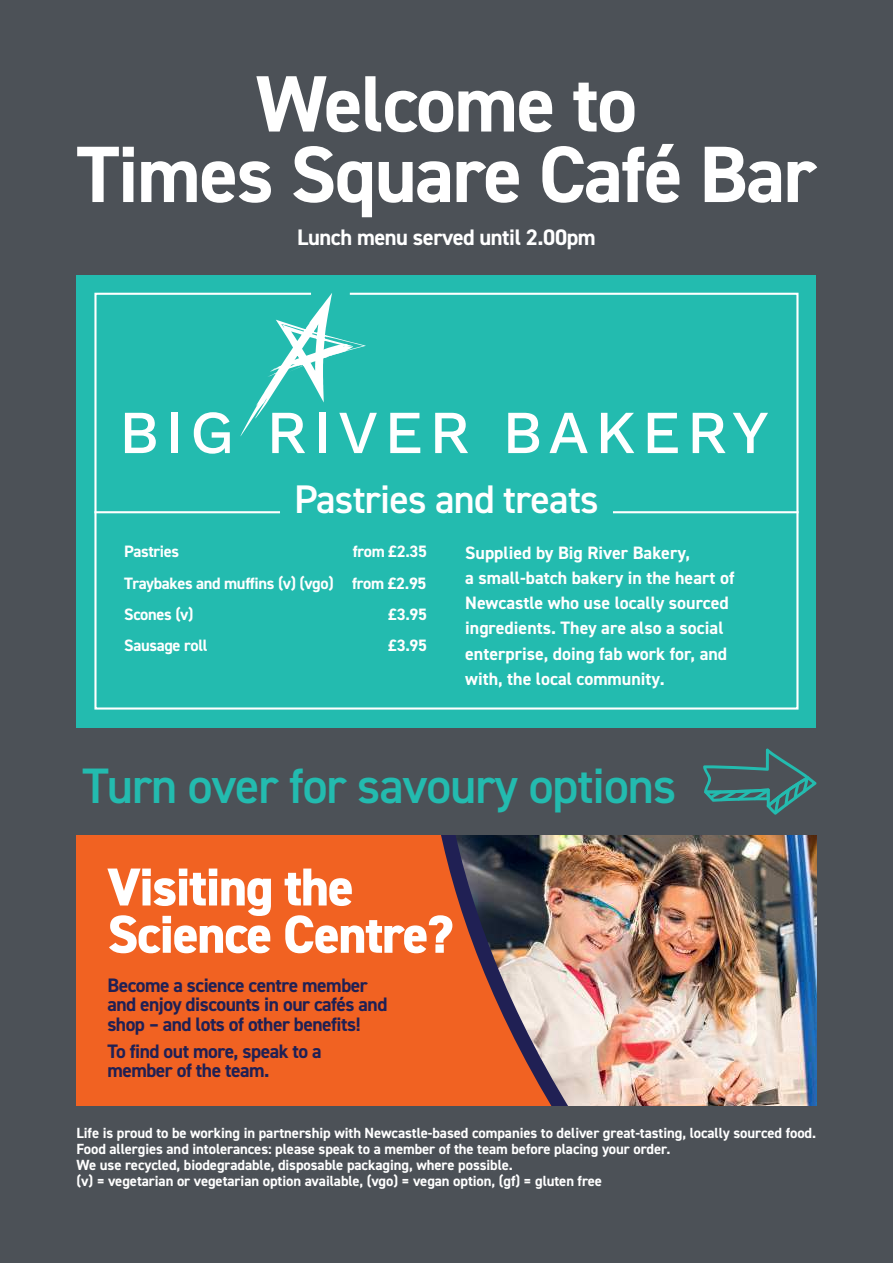
<style>
.page{position:relative;width:893px;height:1263px;background:#4c5157}
.page>*{position:absolute;margin:0;border:0;box-sizing:border-box;transform-origin:0 0}
.t1{font:700 80.1px/70.5px "DIN2014";letter-spacing:-.02em;color:#fff;text-align:center}
.t2{font:800 53.55px/47.2px "DIN2014";letter-spacing:-.025em;color:#fff}
.t3{font:600 49.95px "DIN2014";letter-spacing:-.02em;color:#23bbaf}
.t4{font:600 40.05px "DIN2014";letter-spacing:-.02em;color:#fff}
.t5{font:700 22.5px "DIN2014";letter-spacing:-.02em;color:#fff}
.t6{font:700 19.5px/19.5px "DIN2014";letter-spacing:-.025em;color:#202054}
.t7{font:700 18px/25.2px "DIN2014";color:#fff}
.t8{font:700 16.5px/31px "DIN2014";letter-spacing:-.02em;color:#fff;text-align:justify}
.t9{font:700 14.7px/16.2px "DIN2014";letter-spacing:-.005em;color:#fff}
</style>
<div class="page">
<div style="left:77px;top:275px;width:739px;height:452px;background:#23bbaf"></div>
<svg style="left:94px;top:292px;width:705px;height:418px"></svg>
<svg style="left:125px;top:413px;width:31px;height:40px"></svg>
<div style="left:171px;top:413px;width:7px;height:40px;background:#fff"></div>
<svg style="left:194px;top:412px;width:36px;height:42px"></svg>
<svg style="left:390px;top:413px;width:30px;height:40px"></svg>
<svg style="left:435px;top:413px;width:33px;height:40px"></svg>
<svg style="left:508px;top:413px;width:31px;height:40px"></svg>
<svg style="left:549px;top:413px;width:39px;height:40px"></svg>
<svg style="left:601px;top:413px;width:33px;height:40px"></svg>
<svg style="left:648px;top:413px;width:30px;height:40px"></svg>
<svg style="left:693px;top:413px;width:33px;height:40px"></svg>
<svg style="left:733px;top:413px;width:35px;height:40px"></svg>
<svg style="left:236px;top:293px;width:141px;height:160px"></svg>
<hr style="left:94px;top:511px;width:186px;height:2px;background:#fff">
<hr style="left:613px;top:511px;width:185px;height:2px;background:#fff">
<svg style="left:702px;top:748px;width:115px;height:358px"></svg>
<img style="left:595px;top:836px;width:221px;height:269px">
<img style="left:582px;top:836px;width:13px;height:269px">
<svg style="left:77px;top:836px;width:505px;height:269px;background:#dc6632"></svg>
<h1 class="t1" style="left:77px;top:72px;width:741px">Welcome to<br>Times Square Café Bar</h1>
<h3 class="t5" style="left:297px;top:227px;width:300px">Lunch menu served until 2.00pm</h3>
<h3 class="t4" style="left:294px;top:486px;width:306px">Pastries and treats</h3>
<p class="t8" style="left:124px;top:537px;width:304px;text-indent:229px">from £2.35<br>Traybakes and muffins (v) (vgo) from £2.95<br>Scones (v)</p>
<p class="t8" style="left:124px;top:537px;width:57px">Pastries</p>
<p class="t8" style="left:388px;top:599px;width:40px">£3.95</p>
<p class="t8" style="left:124px;top:630px;width:85px">Sausage roll</p>
<p class="t8" style="left:388px;top:630px;width:40px">£3.95</p>
<p class="t7" style="left:465px;top:540px;width:271px">Supplied by Big River Bakery,<br>a small-batch bakery in the heart of<br>Newcastle who use locally sourced ingredients. They are also a social enterprise, doing fab work for, and with, the local community.</p>
<h3 class="t3" style="left:82px;top:768px;width:595px">Turn over for savoury options</h3>
<h2 class="t2" style="left:107px;top:868px;width:347px">Visiting the<br>Science Centre?</h2>
<h3 class="t6" style="left:107px;top:976px;width:282px">Become a science centre member and enjoy discounts in our cafés and shop – and lots of other benefits!</h3>
<h3 class="t6" style="left:107px;top:1042px;width:216px">To find out more, speak to a member of the team.</h3>
<p class="t9" style="left:77px;top:1125px;width:741px">Life is proud to be working in partnership with Newcastle-based companies to deliver great-tasting, locally sourced food.<br>Food allergies and intolerances: please speak to a member of the team before placing your order.<br>We use recycled, biodegradable, disposable packaging, where possible.<br>(v) = vegetarian or vegetarian option available, (vgo) = vegan option, (gf) = gluten free</p>
</div>
